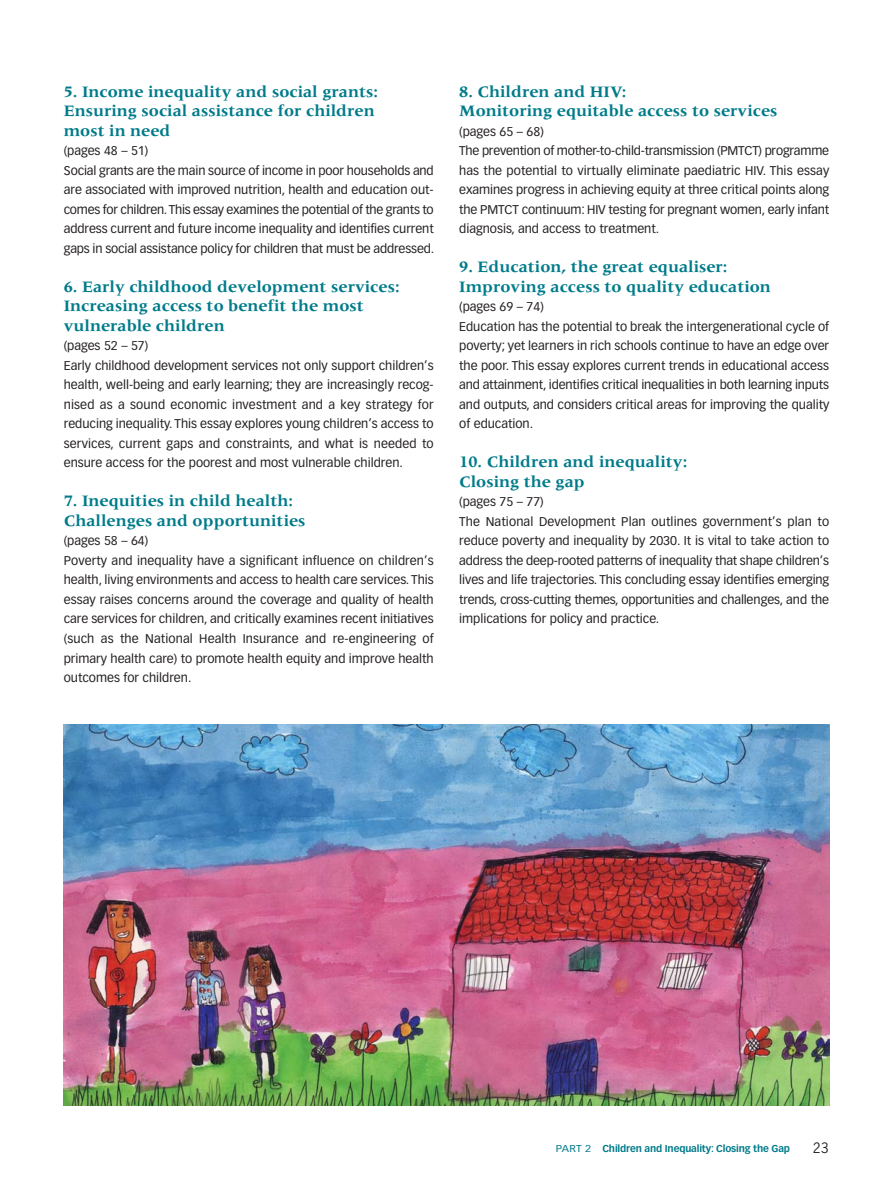
<style>
.page{position:relative;width:893px;height:1191px;background:#fff}
.page>*{position:absolute;margin:0;border:0;box-sizing:border-box;transform-origin:0 0}
.t1{font:700 16.5px/19.5px "Meridien";color:#007b8a}
.t2{font:13.5px "News Gothic";color:#231f20}
.t3{font:12.45px/19.5px "Vectora LH";color:#231f20}
.t4{font:700 9.9px "Vectora LH";letter-spacing:-.015em;color:#007b8a}
.s1{font-weight:400}
</style>
<div class="page">
<img style="left:64px;top:724px;width:765px;height:382px">
<h1 class="t1" style="left:64px;top:83px;width:316px">5. Income inequality and social grants:<br>Ensuring social assistance for children most in need</h1>
<p class="t3" style="left:64px;top:142px;width:372px">(pages 48 – 51)<br>Social grants are the main source of income in poor households and are associated with improved nutrition, health and education out&shy;comes for children. This essay examines the potential of the grants to address current and future income inequality and identifies current gaps in social assistance policy for children that must be addressed.</p>
<h1 class="t1" style="left:64px;top:278px;width:337px">6. Early childhood development services:<br>Increasing access to benefit the most vulnerable children</h1>
<p class="t3" style="left:64px;top:337px;width:371px">(pages 52 – 57)<br>Early childhood development services not only support children’s health, well-being and early learning; they are increasingly recog&shy;nised as a sound economic investment and a key strategy for reducing inequality. This essay explores young children’s access to services, current gaps and constraints, and what is needed to ensure access for the poorest and most vulnerable children.</p>
<h1 class="t1" style="left:64px;top:492px;width:243px">7. Inequities in child health:<br>Challenges and opportunities</h1>
<p class="t3" style="left:64px;top:532px;width:371px">(pages 58 – 64)<br>Poverty and inequality have a significant influence on children’s health, living environments and access to health care services. This essay raises concerns around the coverage and quality of health care services for children, and critically examines recent initiatives (such as the National Health Insurance and re-engineering of primary health care) to promote health equity and improve health outcomes for children.</p>
<h1 class="t1" style="left:459px;top:83px;width:320px">8. Children and HIV:<br>Monitoring equitable access to services</h1>
<p class="t3" style="left:459px;top:122px;width:371px">(pages 65 – 68)<br>The prevention of mother-to-child-transmission (PMTCT) programme has the potential to virtually eliminate paediatric HIV. This essay examines progress in achieving equity at three critical points along the PMTCT continuum: HIV testing for pregnant women, early infant diagnosis, and access to treatment.</p>
<h1 class="t1" style="left:459px;top:258px;width:313px">9. Education, the great equaliser:<br>Improving access to quality education</h1>
<p class="t3" style="left:459px;top:298px;width:372px">(pages 69 – 74)<br>Education has the potential to break the intergenerational cycle of poverty; yet learners in rich schools continue to have an edge over the poor. This essay explores current trends in educational access and attainment, identifies critical inequalities in both learning inputs and outputs, and considers critical areas for improving the quality of education.</p>
<h1 class="t1" style="left:459px;top:453px;width:230px">10. Children and inequality:<br>Closing the gap</h1>
<p class="t3" style="left:459px;top:493px;width:371px">(pages 75 – 77)<br>The National Development Plan outlines government’s plan to reduce poverty and inequality by 2030. It is vital to take action to address the deep-rooted patterns of inequality that shape children’s lives and life trajectories. This concluding essay identifies emerging trends, cross-cutting themes, opportunities and challenges, and the implications for policy and practice.</p>
<p class="t4" style="left:556px;top:1144px;width:236px"><span class="s1">PART 2</span> Children and Inequality: Closing the Gap</p>
<p class="t2" style="left:813px;top:1143px;width:17px">23</p>
</div>
